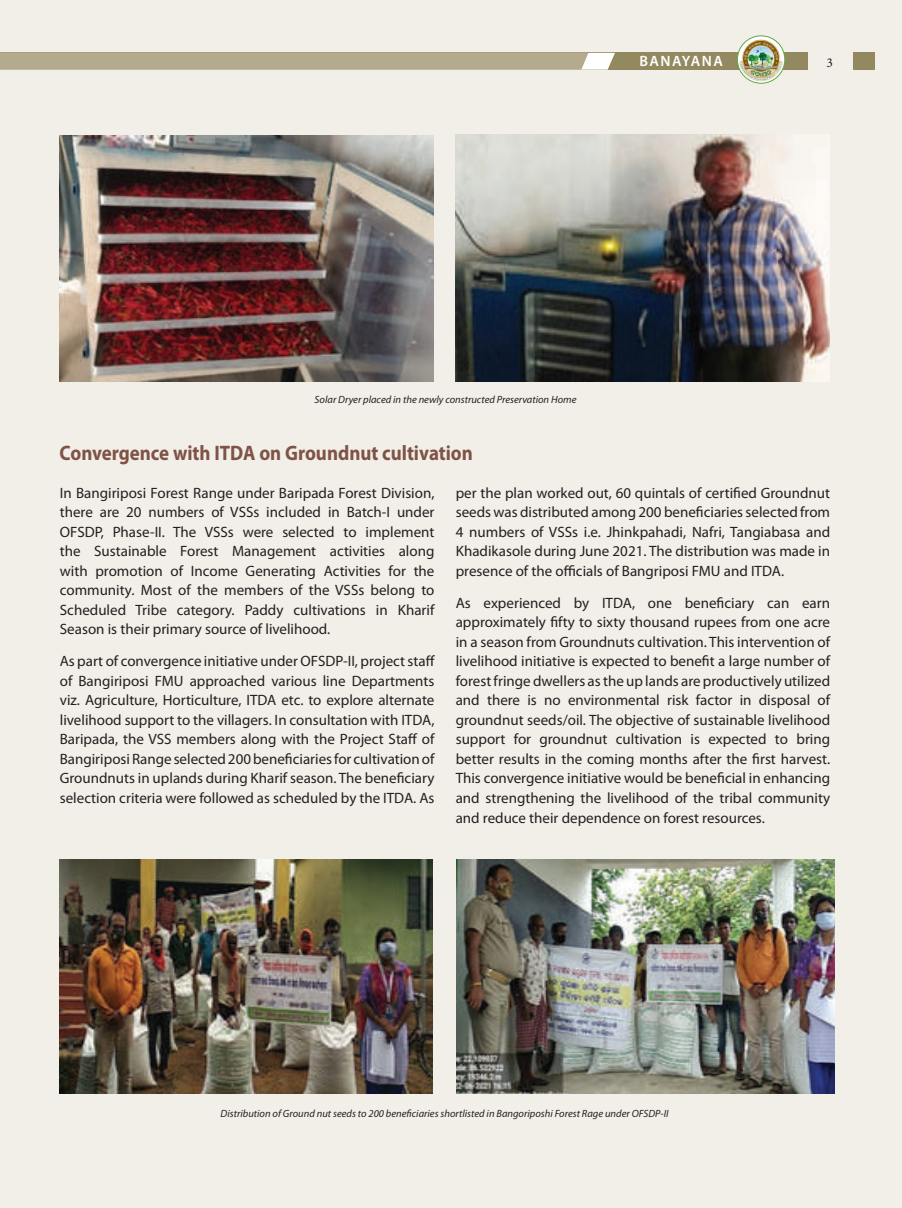
<style>
.page{position:relative;width:902px;height:1208px;background:#fff}
.page>*{position:absolute;margin:0;border:0;box-sizing:border-box;transform-origin:0 0}
.t1{font:700 21px "Myriad Pro";color:#7f5346;scale:.9 1}
.t2{font:15px/19.5px "Myriad Pro";color:#231f20;text-align:justify}
.t3{font:600 15px "Myriad Pro";letter-spacing:.1em;color:#fff}
.t4{font:13.5px "Minion Pro";color:#231f20}
.t5{font:italic 10.5px "Myriad Pro";color:#231f20}
</style>
<div class="page">
<div style="left:0;top:0;width:901px;height:1208px;background:#f2efe9"></div>
<div style="left:0;top:53px;width:807px;height:17px;background:#938961"></div>
<svg style="left:0;top:53px;width:615px;height:17px;background:#b7af93"></svg>
<div style="left:737px;top:35px;width:48px;height:49px;border:1px solid #5fa940;border-radius:50%"></div>
<img style="left:739px;top:39px;width:44px;height:43px">
<div style="left:852px;top:53px;width:22px;height:17px;background:#938961"></div>
<img style="left:59px;top:136px;width:375px;height:245px">
<img style="left:455px;top:135px;width:374px;height:246px">
<img style="left:60px;top:860px;width:372px;height:233px">
<img style="left:456px;top:860px;width:378px;height:233px">
<p class="t3" style="left:639px;top:51px;width:85px">BANAYANA</p>
<p class="t4" style="left:826px;top:54px;width:8px">3</p>
<p class="t5" style="left:314px;top:393px;width:263px">Solar Dryer placed in the newly constructed Preservation Home</p>
<h1 class="t1" style="left:60px;top:441px;width:461px">Convergence with ITDA on Groundnut cultivation</h1>
<p class="t2" style="left:60px;top:482px;width:376px">In Bangiriposi Forest Range under Baripada Forest Division, there are 20 numbers of VSSs included in Batch-I under OFSDP, Phase-II. The VSSs were selected to implement the Sustainable Forest Management activities along with promotion of Income Generating Activities for the community. Most of the members of the VSSs belong to Scheduled Tribe category. Paddy cultivations in Kharif Season is their primary source of livelihood.</p>
<p class="t2" style="left:60px;top:651px;width:376px">As part of convergence initiative under OFSDP-II, project staff of Bangiriposi FMU approached various line Departments viz. Agriculture, Horticulture, ITDA etc. to explore alternate livelihood support to the villagers. In consultation with ITDA, Baripada, the VSS members along with the Project Staff of Bangiriposi Range selected 200 beneficiaries for cultivation of Groundnuts in uplands during Kharif season. The beneficiary selection criteria were followed as scheduled by the ITDA. As</p>
<p class="t2" style="left:455px;top:482px;width:376px">per the plan worked out, 60 quintals of certified Groundnut seeds was distributed among 200 beneficiaries selected from 4 numbers of VSSs i.e. Jhinkpahadi, Nafri, Tangiabasa and Khadikasole during June 2021. The distribution was made in presence of the officials of Bangriposi FMU and ITDA.</p>
<p class="t2" style="left:455px;top:593px;width:376px">As experienced by ITDA, one beneficiary can earn approximately fifty to sixty thousand rupees from one acre in a season from Groundnuts cultivation. This intervention of livelihood initiative is expected to benefit a large number of forest fringe dwellers as the up lands are productively utilized and there is no environmental risk factor in disposal of groundnut seeds/oil. The objective of sustainable livelihood support for groundnut cultivation is expected to bring better results in the coming months after the first harvest.<br>This convergence initiative would be beneficial in enhancing and strengthening the livelihood of the tribal community and reduce their dependence on forest resources.</p>
<p class="t5" style="left:220px;top:1106px;width:449px">Distribution of Ground nut seeds to 200 beneficiaries shortlisted in Bangoriposhi Forest Rage under OFSDP-II</p>
</div>
